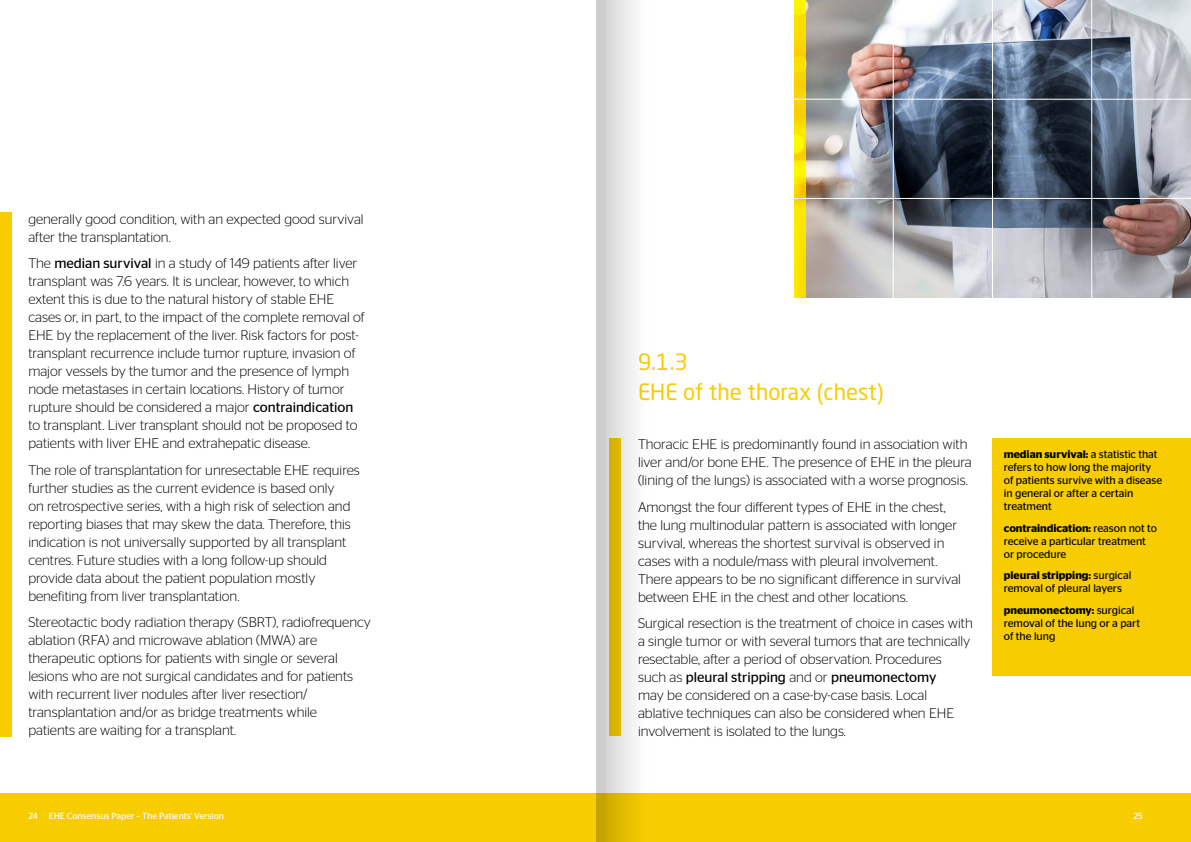
<style>
.page{position:relative;width:1191px;height:842px;background:#fff}
.page>*{position:absolute;margin:0;border:0;box-sizing:border-box;transform-origin:0 0}
.t1{font:22.3px/29.7px "Neo Sans W1 G";color:#f7cd00}
.t2{font:300 14px/18px "Stag Sans";color:#000}
.t3{font:11px/13px "Stag Sans";color:#000}
.t4{font:9px "Stag Sans";color:#fff}
.s1{font-weight:400}
.s2{font-weight:600}
</style>
<div class="page">
<img style="left:805px;top:0;width:386px;height:298px">
<svg style="left:794px;top:0;width:11px;height:298px;background:#fbdf00"></svg>
<hr style="left:893px;top:0;width:1px;height:510px;background:#fff">
<hr style="left:1091px;top:0;width:1px;height:598px;background:#fff">
<hr style="left:397px;top:99px;width:794px;height:1px;background:#fff">
<hr style="left:397px;top:198px;width:794px;height:1px;background:#fff">
<hr style="left:992px;top:0;width:1px;height:510px;background:#fff">
<div style="left:0;top:213px;width:11px;height:524px;background:#f7cd00"></div>
<div style="left:1030px;top:438px;width:161px;height:237px;background:#f7cd00"></div>
<div style="left:992px;top:438px;width:184px;height:237px;background:#f7cd00"></div>
<div style="left:0;top:793px;width:1191px;height:49px;background:#f7cd00"></div>
<svg style="left:596px;top:0;width:40px;height:842px;background:#dad2af"></svg>
<p class="t2" style="left:28px;top:210px;width:337px">generally good condition, with an expected good survival after the transplantation.</p>
<p class="t2" style="left:28px;top:254px;width:338px">The <span class="s1">median survival</span> in a study of 149 patients after liver transplant was 7.6 years. It is unclear, however, to which extent this is due to the natural history of stable EHE cases or, in part, to the impact of the complete removal of EHE by the replacement of the liver. Risk factors for post&shy;transplant recurrence include tumor rupture, invasion of major vessels by the tumor and the presence of lymph node metastases in certain locations. History of tumor rupture should be considered a major <span class="s1">contraindication </span>to transplant. Liver transplant should not be proposed to patients with liver EHE and extrahepatic disease.</p>
<p class="t2" style="left:28px;top:461px;width:333px">The role of transplantation for unresectable EHE requires further studies as the current evidence is based only<br>on retrospective series, with a high risk of selection and reporting biases that may skew the data. Therefore, this indication is not universally supported by all transplant centres. Future studies with a long follow-up should provide data about the patient population mostly benefiting from liver transplantation.</p>
<p class="t2" style="left:28px;top:613px;width:344px">Stereotactic body radiation therapy (SBRT), radiofrequency ablation (RFA) and microwave ablation (MWA) are therapeutic options for patients with single or several lesions who are not surgical candidates and for patients with recurrent liver nodules after liver resection/ transplantation and/or as bridge treatments while<br>patients are waiting for a transplant.</p>
<h1 class="t1" style="left:638px;top:347px;width:247px">9.1.3<br>EHE of the thorax (chest)</h1>
<p class="t2" style="left:638px;top:435px;width:335px">Thoracic EHE is predominantly found in association with liver and/or bone EHE. The presence of EHE in the pleura (lining of the lungs) is associated with a worse prognosis.</p>
<p class="t2" style="left:638px;top:498px;width:324px">Amongst the four different types of EHE in the chest, the lung multinodular pattern is associated with longer survival, whereas the shortest survival is observed in cases with a nodule/mass with pleural involvement.<br>There appears to be no significant difference in survival between EHE in the chest and other locations.</p>
<p class="t2" style="left:638px;top:614px;width:336px">Surgical resection is the treatment of choice in cases with a single tumor or with several tumors that are technically resectable, after a period of observation. Procedures such as <span class="s1">pleural stripping</span> and or <span class="s1">pneumonectomy<br></span>may be considered on a case-by-case basis. Local ablative techniques can also be considered when EHE involvement is isolated to the lungs.</p>
<p class="t3" style="left:1003px;top:448px;width:160px"><span class="s2">median survival:</span> a statistic that refers to how long the majority of patients survive with a disease in general or after a certain treatment</p>
<p class="t3" style="left:1003px;top:521px;width:155px"><span class="s2">contraindication:</span> reason not to receive a particular treatment or procedure</p>
<p class="t3" style="left:1003px;top:569px;width:129px"><span class="s2">pleural stripping:</span> surgical removal of pleural layers</p>
<p class="t3" style="left:1003px;top:603px;width:138px"><span class="s2">pneumonectomy:</span> surgical removal of the lung or a part of the lung</p>
<p class="t4" style="left:28px;top:811px;width:197px">24 EHE Consensus Paper – The Patients' Version</p>
<p class="t4" style="left:1133px;top:811px;width:11px">25</p>
</div>
